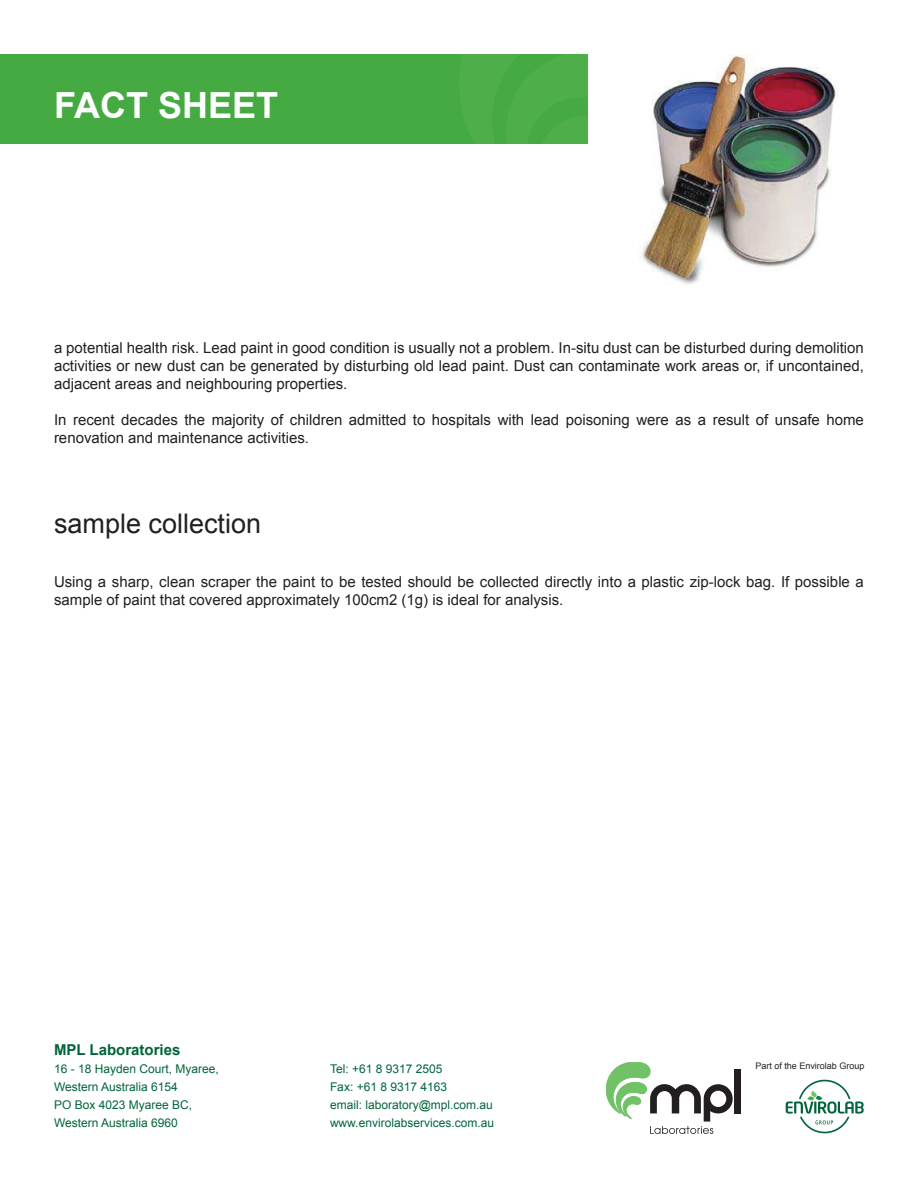
<style>
.page{position:relative;width:918px;height:1188px;background:#fff}
.page>*{position:absolute;margin:0;border:0;box-sizing:border-box;transform-origin:0 0}
.t1{font:700 36px "Arial";color:#fff}
.t2{font:27px "Arial";color:#231f20}
.t3{font:15px/18px "Arial";color:#231f20}
.t4{font:700 15px "Arial";color:#00653a}
.t5{font:12px/18px "Arial";color:#00653a}
.t6{font:9px "Arial";color:#231f20}
</style>
<div class="page">
<div style="left:1px;top:54px;width:587px;height:90px;background:#46aa42"></div>
<svg style="left:786px;top:1080px;width:78px;height:53px"></svg>
<div style="left:735px;top:1069px;width:6px;height:44px;background:#231f20"></div>
<svg style="left:606px;top:1062px;width:127px;height:72px"></svg>
<img style="left:639px;top:55px;width:197px;height:230px">
<h1 class="t1" style="left:54px;top:81px;width:226px">FACT SHEET</h1>
<p class="t3" style="left:54px;top:339px;width:811px;text-align:justify">a potential health risk. Lead paint in good condition is usually not a problem. In-situ dust can be disturbed during demolition activities or new dust can be generated by disturbing old lead paint. Dust can contaminate work areas or, if uncontained, adjacent areas and neighbouring properties.</p>
<p class="t3" style="left:54px;top:411px;width:811px">In recent decades the majority of children admitted to hospitals with lead poisoning were as a result of unsafe home renovation and maintenance activities.</p>
<h2 class="t2" style="left:54px;top:506px;width:209px">sample collection</h2>
<p class="t3" style="left:54px;top:573px;width:811px">Using a sharp, clean scraper the paint to be tested should be collected directly into a plastic zip-lock bag. If possible a sample of paint that covered approximately 100cm2 (1g) is ideal for analysis.</p>
<p class="t4" style="left:54px;top:1040px;width:128px">MPL Laboratories</p>
<p class="t5" style="left:54px;top:1060px;width:166px">16 - 18 Hayden Court, Myaree,<br>Western Australia 6154<br>PO Box 4023 Myaree BC,<br>Western Australia 6960</p>
<p class="t5" style="left:330px;top:1060px;width:166px">Tel: +61 8 9317 2505<br>Fax: +61 8 9317 4163<br>email: laboratory@mpl.com.au www.envirolabservices.com.au</p>
<p class="t6" style="left:755px;top:1059px;width:111px">Part of the Envirolab Group</p>
</div>
